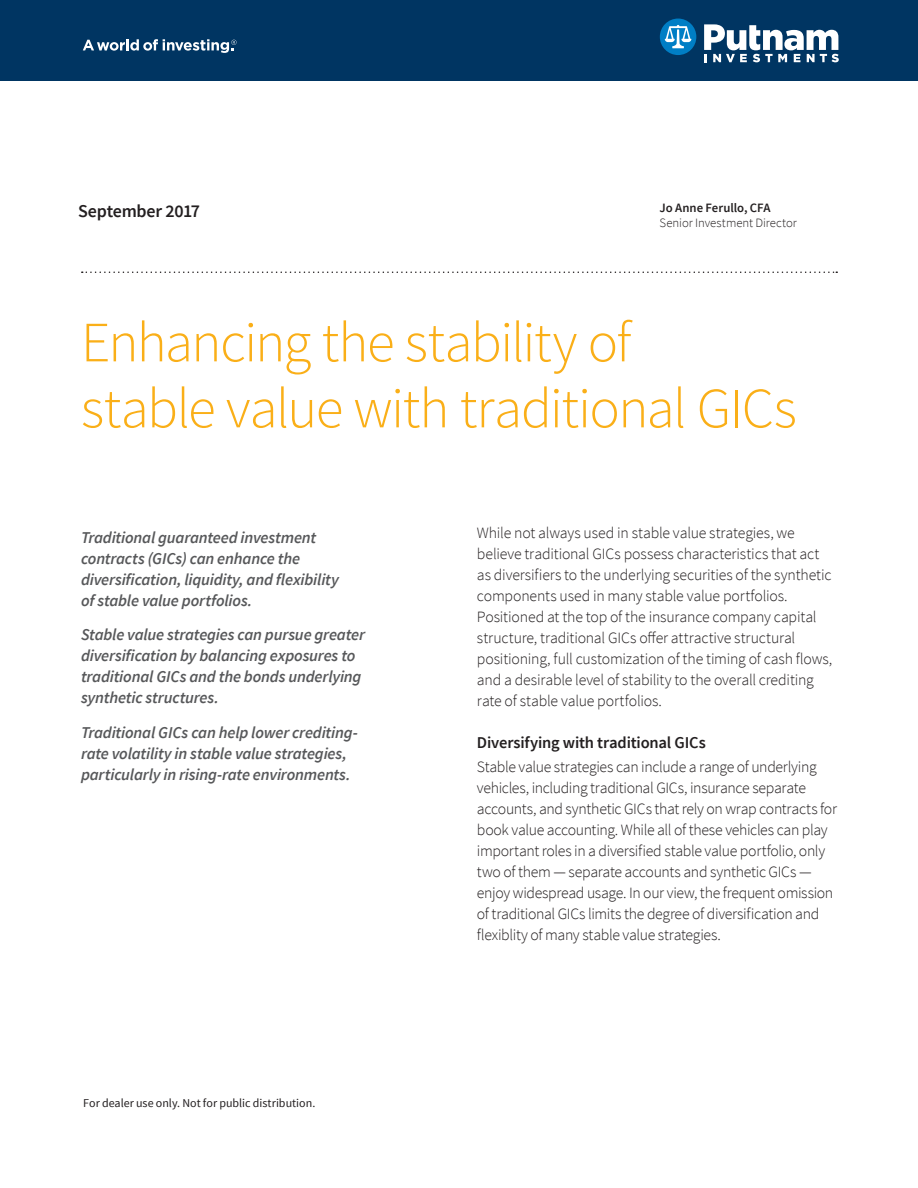
<style>
.page{position:relative;width:918px;height:1188px;background:#fff}
.page>*{position:absolute;margin:0;border:0;box-sizing:border-box;transform-origin:0 0}
.Headline{font:300 57px/66px "Source Sans Pro";letter-spacing:-.03em;color:#faaf18}
.Quarter{font:600 18px "Source Sans Pro";letter-spacing:-.015em;color:#231f20}
.Key_takeaway_bullets{font:italic 600 16.5px/21px "Source Sans Pro";letter-spacing:-.01em;color:#57585a}
.Subhead{font:600 16.5px "Source Sans Pro";letter-spacing:-.01em;color:#231f20}
.Body{font:300 15.75px/21px "Source Sans Pro";letter-spacing:-.015em;color:#231f20}
.Author_title{font:300 12.75px "Source Sans Pro";letter-spacing:-.005em;color:#231f20}
.Author_title-2{font:600 12.75px "Source Sans Pro";color:#231f20}
.Footnote{font:12px "Source Sans Pro";color:#231f20}
</style>
<div class="page">
<div style="left:0;top:0;width:918px;height:81px;background:#003562"></div>
<svg style="left:660px;top:19px;width:36px;height:36px"></svg>
<svg style="left:704px;top:24px;width:135px;height:38px"></svg>
<svg style="left:83px;top:39px;width:154px;height:14px"></svg>
<svg style="left:82px;top:272px;width:755px;height:1px"></svg>
<p class="Quarter" style="left:78px;top:200px;width:124px">September 2017</p>
<p class="Author_title-2" style="left:660px;top:200px;width:113px">Jo Anne Ferullo, CFA</p>
<p class="Author_title" style="left:660px;top:215px;width:139px">Senior Investment Director</p>
<p class="Headline" style="left:81px;top:310px;width:717px">Enhancing the stability of<br>stable value with traditional GICs</p>
<p class="Key_takeaway_bullets" style="left:81px;top:527px;width:259px">Traditional guaranteed investment contracts (GICs) can enhance the diversification, liquidity, and flexibility of stable value portfolios.</p>
<p class="Key_takeaway_bullets" style="left:81px;top:624px;width:286px">Stable value strategies can pursue greater diversification by balancing exposures to traditional GICs and the bonds underlying synthetic structures.</p>
<p class="Key_takeaway_bullets" style="left:81px;top:722px;width:278px">Traditional GICs can help lower crediting&shy;rate volatility in stable value strategies, particularly in rising-rate environments.</p>
<p class="Footnote" style="left:83px;top:1096px;width:234px">For dealer use only. Not for public distribution.</p>
<p class="Body" style="left:477px;top:523px;width:357px">While not always used in stable value strategies, we believe traditional GICs possess characteristics that act as diversifiers to the underlying securities of the synthetic components used in many stable value portfolios.<br>Positioned at the top of the insurance company capital structure, traditional GICs offer attractive structural positioning, full customization of the timing of cash flows, and a desirable level of stability to the overall crediting rate of stable value portfolios.</p>
<p class="Subhead" style="left:477px;top:732px;width:231px">Diversifying with traditional GICs</p>
<p class="Body" style="left:477px;top:756px;width:362px">Stable value strategies can include a range of underlying vehicles, including traditional GICs, insurance separate accounts, and synthetic GICs that rely on wrap contracts for book value accounting. While all of these vehicles can play important roles in a diversified stable value portfolio, only two of them — separate accounts and synthetic GICs — enjoy widespread usage. In our view, the frequent omission of traditional GICs limits the degree of diversification and flexiblity of many stable value strategies.</p>
</div>
